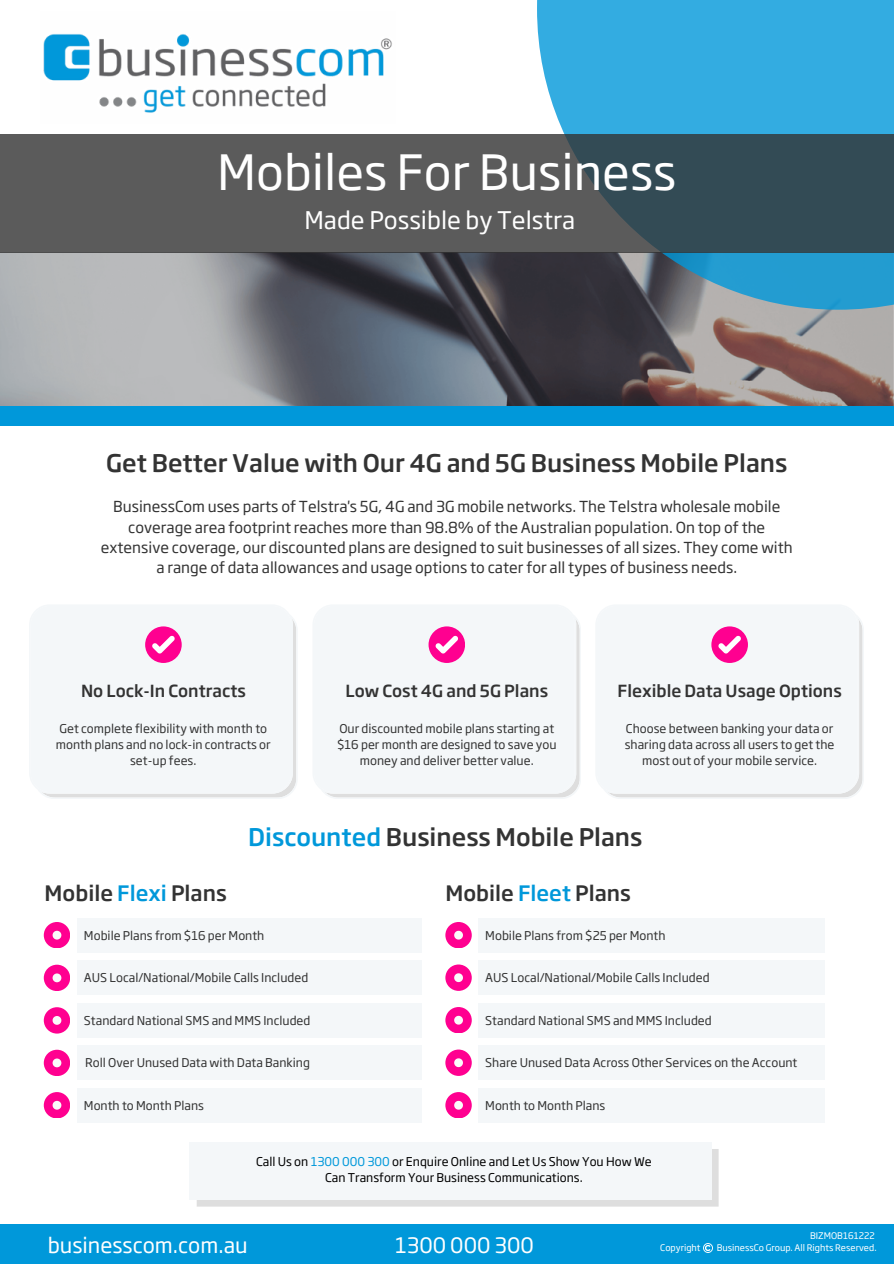
<style>
.page{position:relative;width:894px;height:1264px;background:#fff}
.page>*{position:absolute;margin:0;border:0;box-sizing:border-box;transform-origin:0 0}
.t1{font:48px "Soho Gothic Std";color:#fff}
.t2{font:500 24px "Soho Gothic Pro";color:#333}
.t3{font:24px "Soho Gothic Std";color:#fff}
.t4{font:500 21px "Soho Gothic Pro";color:#333}
.t5{font:21px "Soho Gothic Std";color:#fff}
.t6{font:500 16.5px "Soho Gothic Pro";color:#333}
.t7{font:15px/20.2px "Soho Gothic Std";color:#333;text-align:center}
.t8{font:12px/16px "Soho Gothic Std";color:#333;text-align:center}
.t9{font:12px/15.8px "Soho Gothic Std";color:#000;text-align:center}
.t10{font:9px "Soho Gothic Std";color:#fff}
.s1{color:#0098da}
</style>
<div class="page">
<img style="left:43px;top:34px;width:349px;height:79px">
<div style="left:0;top:1224px;width:893px;height:39px;background:#0098da"></div>
<svg style="left:703px;top:1243px;width:9px;height:9px"></svg>
<svg style="left:197px;top:1148px;width:521px;height:58px;background:#e1e1e1"></svg>
<div style="left:189px;top:1141px;width:522px;height:58px;background:#f4f7f9"></div>
<img style="left:0;top:253px;width:893px;height:153px">
<div style="left:0;top:406px;width:893px;height:19px;background:#0098da"></div>
<div style="left:313px;top:605px;width:268px;height:194px;background:#f4f7f9"></div>
<div style="left:596px;top:605px;width:267px;height:194px;background:#f4f7f9"></div>
<div style="left:29px;top:605px;width:268px;height:194px;background:#f4f7f9"></div>
<div style="left:428px;top:626px;width:36px;height:36px;background:#ff0090;border-radius:50%"></div>
<svg style="left:435px;top:635px;width:23px;height:18px"></svg>
<div style="left:711px;top:626px;width:36px;height:36px;background:#ff0090;border-radius:50%"></div>
<svg style="left:718px;top:635px;width:23px;height:18px"></svg>
<div style="left:145px;top:626px;width:36px;height:36px;background:#ff0090;border-radius:50%"></div>
<svg style="left:152px;top:635px;width:23px;height:18px"></svg>
<svg style="left:537px;top:0;width:356px;height:310px;background:#3a9dca"></svg>
<svg style="left:0;top:134px;width:893px;height:119px;background:#4d5558"></svg>
<div style="left:78px;top:918px;width:343px;height:34px;background:#f4f7f9"></div>
<div style="left:44px;top:922px;width:26px;height:25px;background:#ff0090;border-radius:50%"></div>
<svg style="left:53px;top:930px;width:8px;height:9px"></svg>
<div style="left:78px;top:960px;width:343px;height:35px;background:#f4f7f9"></div>
<div style="left:44px;top:964px;width:26px;height:26px;background:#ff0090;border-radius:50%"></div>
<svg style="left:53px;top:973px;width:8px;height:9px"></svg>
<div style="left:78px;top:1003px;width:343px;height:34px;background:#f4f7f9"></div>
<div style="left:44px;top:1007px;width:26px;height:26px;background:#ff0090;border-radius:50%"></div>
<svg style="left:53px;top:1016px;width:8px;height:8px"></svg>
<div style="left:78px;top:1045px;width:343px;height:35px;background:#f4f7f9"></div>
<div style="left:44px;top:1049px;width:26px;height:26px;background:#ff0090;border-radius:50%"></div>
<svg style="left:53px;top:1058px;width:8px;height:9px"></svg>
<div style="left:78px;top:1088px;width:343px;height:34px;background:#f4f7f9"></div>
<div style="left:44px;top:1092px;width:26px;height:25px;background:#ff0090;border-radius:50%"></div>
<svg style="left:53px;top:1100px;width:8px;height:9px"></svg>
<div style="left:478px;top:918px;width:346px;height:34px;background:#f4f7f9"></div>
<div style="left:445px;top:922px;width:26px;height:25px;background:#ff0090;border-radius:50%"></div>
<svg style="left:454px;top:930px;width:9px;height:9px"></svg>
<div style="left:478px;top:960px;width:346px;height:34px;background:#f4f7f9"></div>
<div style="left:445px;top:964px;width:26px;height:26px;background:#ff0090;border-radius:50%"></div>
<svg style="left:454px;top:973px;width:9px;height:9px"></svg>
<div style="left:478px;top:1003px;width:346px;height:34px;background:#f4f7f9"></div>
<div style="left:445px;top:1007px;width:26px;height:25px;background:#ff0090;border-radius:50%"></div>
<svg style="left:454px;top:1015px;width:9px;height:9px"></svg>
<div style="left:478px;top:1045px;width:346px;height:34px;background:#f4f7f9"></div>
<div style="left:445px;top:1049px;width:26px;height:26px;background:#ff0090;border-radius:50%"></div>
<svg style="left:454px;top:1058px;width:9px;height:9px"></svg>
<div style="left:478px;top:1088px;width:346px;height:34px;background:#f4f7f9"></div>
<div style="left:445px;top:1092px;width:26px;height:25px;background:#ff0090;border-radius:50%"></div>
<svg style="left:454px;top:1100px;width:9px;height:9px"></svg>
<p class="t1" style="left:217px;top:133px;width:460px">Mobiles For Business</p>
<p class="t3" style="left:304px;top:201px;width:272px">Made Possible by Telstra</p>
<p class="t2" style="left:106px;top:444px;width:682px">Get Better Value with Our 4G and 5G Business Mobile Plans</p>
<p class="t7" style="left:101px;top:495px;width:693px">BusinessCom uses parts of Telstra's 5G, 4G and 3G mobile networks. The Telstra wholesale mobile coverage area footprint reaches more than 98.8% of the Australian population. On top of the extensive coverage, our discounted plans are designed to suit businesses of all sizes. They come with a range of data allowances and usage options to cater for all types of business needs.</p>
<p class="t6" style="left:81px;top:677px;width:166px">No Lock-In Contracts</p>
<p class="t6" style="left:345px;top:677px;width:204px">Low Cost 4G and 5G Plans</p>
<p class="t6" style="left:617px;top:677px;width:226px">Flexible Data Usage Options</p>
<p class="t8" style="left:56px;top:720px;width:216px">Get complete flexibility with month to month plans and no lock-in contracts or set-up fees.</p>
<p class="t8" style="left:337px;top:720px;width:221px">Our discounted mobile plans starting at $16 per month are designed to save you money and deliver better value.</p>
<p class="t8" style="left:624px;top:720px;width:211px">Choose between banking your data or sharing data across all users to get the most out of your mobile service.</p>
<p class="t4" style="left:45px;top:876px;width:184px">Mobile <span class="s1">Flexi</span> Plans</p>
<p class="t2" style="left:248px;top:817px;width:395px"><span class="s1">Discounted</span> Business Mobile Plans</p>
<p class="t4" style="left:445px;top:876px;width:187px">Mobile <span class="s1">Fleet</span> Plans</p>
<p class="t8" style="left:84px;top:926px;width:182px">Mobile Plans from $16 per Month</p>
<p class="t8" style="left:84px;top:969px;width:226px">AUS Local/National/Mobile Calls Included</p>
<p class="t8" style="left:84px;top:1011px;width:228px">Standard National SMS and MMS Included</p>
<p class="t8" style="left:85px;top:1054px;width:226px">Roll Over Unused Data with Data Banking</p>
<p class="t8" style="left:84px;top:1096px;width:122px">Month to Month Plans</p>
<p class="t8" style="left:485px;top:926px;width:182px">Mobile Plans from $25 per Month</p>
<p class="t8" style="left:485px;top:968px;width:226px">AUS Local/National/Mobile Calls Included</p>
<p class="t8" style="left:485px;top:1011px;width:228px">Standard National SMS and MMS Included</p>
<p class="t8" style="left:485px;top:1053px;width:313px">Share Unused Data Across Other Services on the Account</p>
<p class="t8" style="left:485px;top:1096px;width:122px">Month to Month Plans</p>
<p class="t9" style="left:256px;top:1153px;width:397px">Call Us on <span class="s1">1300 000 300</span> or Enquire Online and Let Us Show You How We<br>Can Transform Your Business Communications.</p>
<p class="t10" style="left:809px;top:1228px;width:66px">BIZMOB161222</p>
<p class="t5" style="left:48px;top:1227px;width:201px">businesscom.com.au</p>
<p class="t5" style="left:395px;top:1227px;width:140px">1300 000 300</p>
<p class="t10" style="left:660px;top:1239px;width:42px">Copyright</p>
<p class="t10" style="left:716px;top:1239px;width:161px">BusinessCo Group. All Rights Reserved.</p>
</div>
